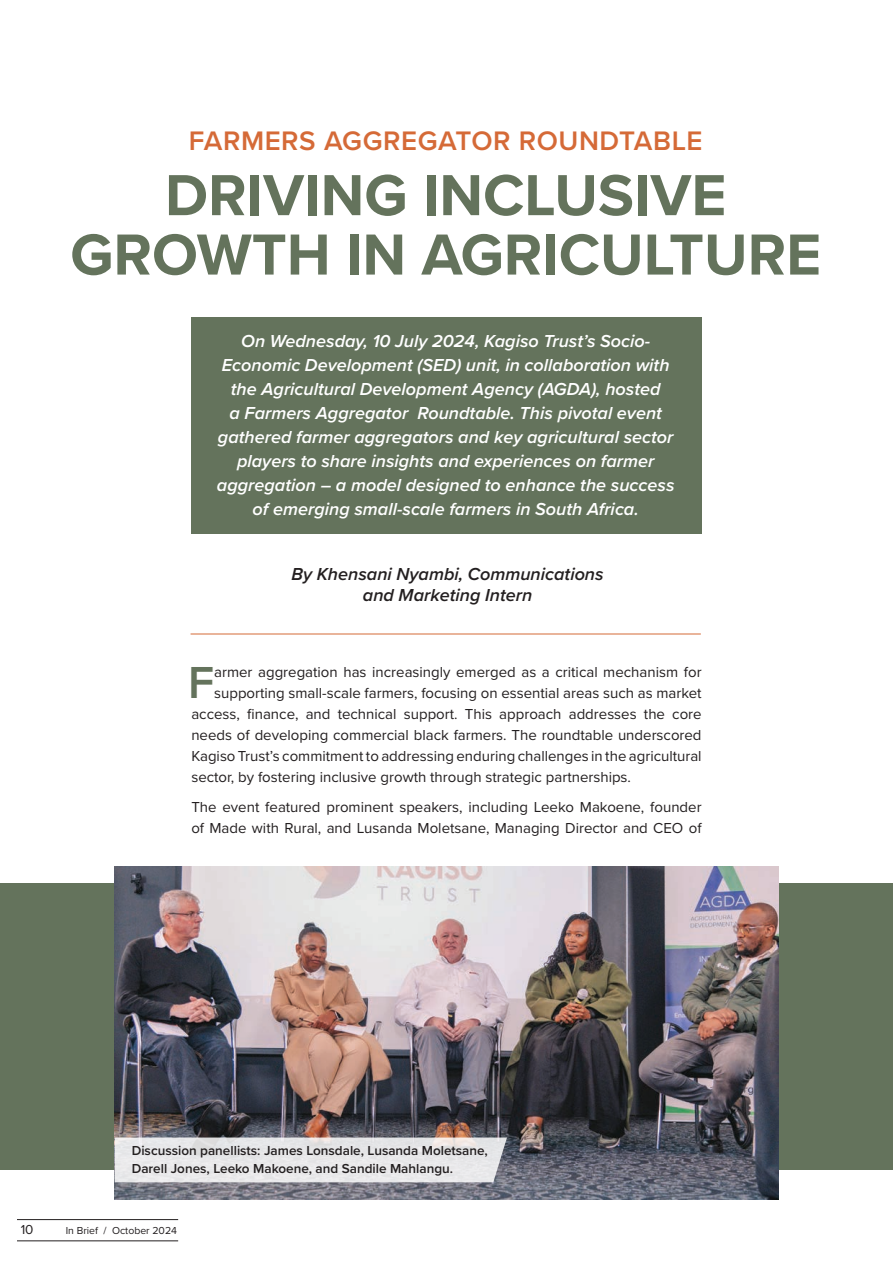
<style>
.page{position:relative;width:893px;height:1263px;background:#fff}
.page>*{position:absolute;margin:0;border:0;box-sizing:border-box;transform-origin:0 0}
.t1{font:700 60px/59.4px "Proxima Nova";color:#64735c;text-align:center}
.t2{font:600 46.5px "Proxima Nova";color:#64735c}
.t3{font:600 27.75px "Proxima Nova";letter-spacing:.02em;color:#d56a37}
.t4{font:italic 600 18px/24px "Proxima Nova";color:#fff;text-align:center}
.t5{font:italic 600 18px/21px "Proxima Nova";color:#231f20;text-align:center}
.t6{font:15px/21px "Proxima Nova";color:#231f20}
.t7{font:600 13.5px/18px "Proxima Nova";color:#231f20}
.t8{font:13.5px "Proxima Nova";color:#231f20}
.t9{font:10.5px "Proxima Nova";color:#231f20}
</style>
<div class="page">
<hr style="left:17px;top:1240px;width:161px;height:1px;background:#231f20">
<hr style="left:17px;top:1219px;width:161px;height:1px;background:#231f20">
<div style="left:0;top:883px;width:893px;height:286px;background:#64735c"></div>
<div style="left:191px;top:317px;width:511px;height:217px;background:#64735c"></div>
<hr style="left:191px;top:634px;width:510px;height:1px;background:#d56a37">
<img style="left:115px;top:867px;width:663px;height:332px">
<svg style="left:115px;top:1137px;width:392px;height:45px;background:#e4e4e5"></svg>
<h3 class="t3" style="left:189px;top:120px;width:515px">FARMERS AGGREGATOR ROUNDTABLE</h3>
<h1 class="t1" style="left:70px;top:164px;width:752px">DRIVING INCLUSIVE<br>GROWTH IN AGRICULTURE</h1>
<p class="t4" style="left:217px;top:328px;width:459px">On Wednesday, 10 July 2024, Kagiso Trust’s Socio-Economic Development (SED) unit, in collaboration with the Agricultural Development Agency (AGDA), hosted<br>a Farmers Aggregator Roundtable. This pivotal event gathered farmer aggregators and key agricultural sector players to share insights and experiences on farmer aggregation – a model designed to enhance the success of emerging small-scale farmers in South Africa.</p>
<p class="t5" style="left:291px;top:562px;width:314px">By Khensani Nyambi, Communications and Marketing Intern</p>
<h2 class="t2" style="left:188px;top:648px;width:28px">F</h2>
<p class="t6" style="left:214px;top:661px;width:489px">armer aggregation has increasingly emerged as a critical mechanism for</p>
<p class="t6" style="left:214px;top:682px;width:489px">supporting small-scale farmers, focusing on essential areas such as market</p>
<p class="t6" style="left:191px;top:703px;width:512px">access, finance, and technical support. This approach addresses the core</p>
<p class="t6" style="left:191px;top:724px;width:512px">needs of developing commercial black farmers. The roundtable underscored</p>
<p class="t6" style="left:191px;top:745px;width:512px">Kagiso Trust’s commitment to addressing enduring challenges in the agricultural</p>
<p class="t6" style="left:191px;top:766px;width:441px">sector, by fostering inclusive growth through strategic partnerships.</p>
<p class="t6" style="left:191px;top:796px;width:512px">The event featured prominent speakers, including Leeko Makoene, founder of Made with Rural, and Lusanda Moletsane, Managing Director and CEO of</p>
<p class="t7" style="left:132px;top:1141px;width:358px">Discussion panellists: James Lonsdale, Lusanda Moletsane,<br>Darell Jones, Leeko Makoene, and Sandile Mahlangu.</p>
<p class="t8" style="left:21px;top:1219px;width:14px">10</p>
<p class="t9" style="left:66px;top:1222px;width:113px">In Brief / October 2024</p>
</div>
